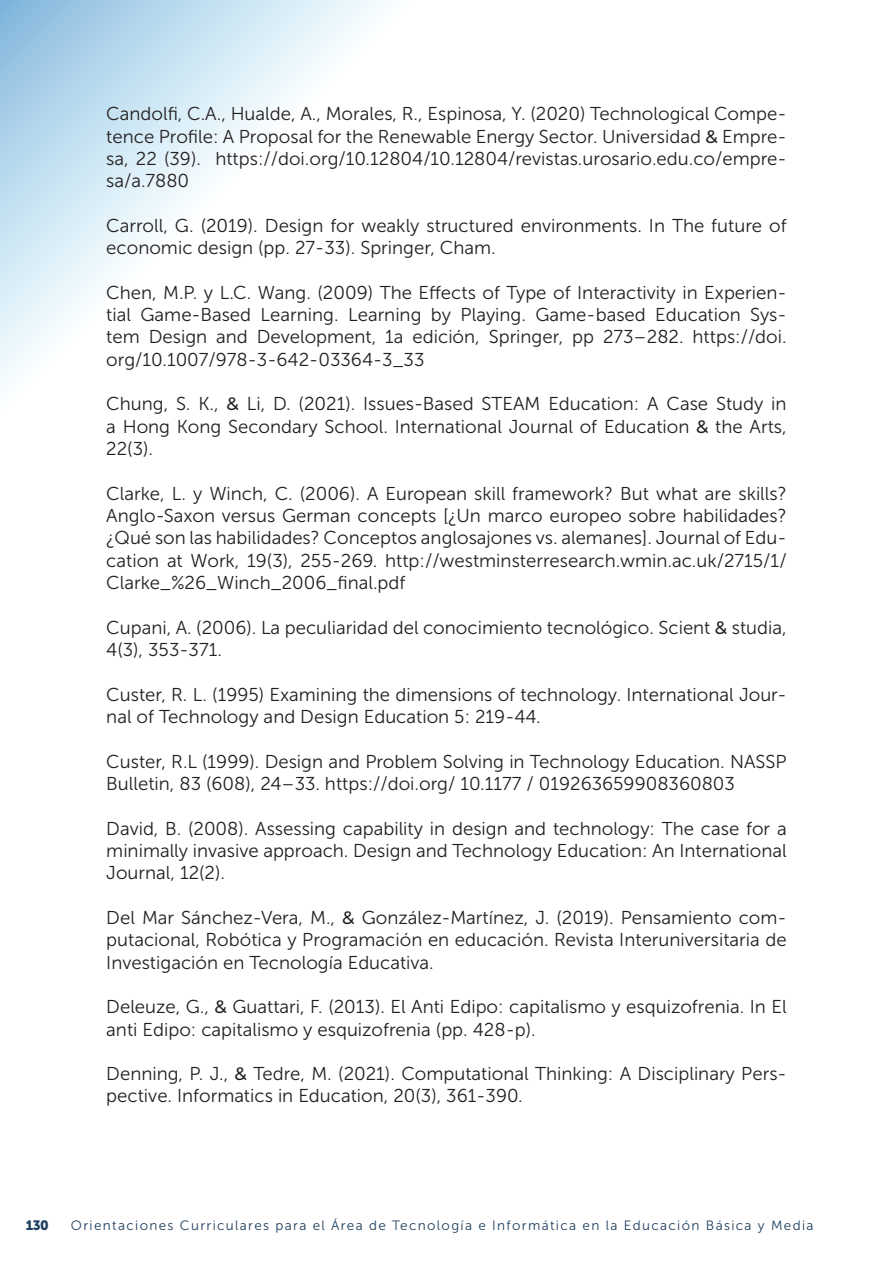
<style>
.page{position:relative;width:893px;height:1263px;background:#fff}
.page>*{position:absolute;margin:0;border:0;box-sizing:border-box;transform-origin:0 0}
.t1{font:18.6px/22.4px "Museo Sans 300";color:#231f20;text-align:justify}
.t2{font:13.5px "Museo Sans 300";letter-spacing:.1em;color:#20405f}
.t3{font:13.5px "Museo Sans 900";color:#20405f}
.s1{font-family:"Montserrat";font-weight:500;font-size:18px}
</style>
<div class="page">
<svg style="left:0;top:0;width:385px;height:385px"></svg>
<p class="t1" style="left:106px;top:103px;width:682px">Candolfi, C.A., Hualde, A., Morales, R., Espinosa, Y. (2020) Technological Compe&shy;tence Profile: A Proposal for the Renewable Energy Sector. Universidad <span class="s1">&amp;</span> Empre&shy;sa, 22 (39). https://doi.org/10.12804/10.12804/revistas.urosario.edu.co/empre&shy;sa/a.7880</p>
<p class="t1" style="left:106px;top:214px;width:682px">Carroll, G. (2019). Design for weakly structured environments. In The future of economic design (pp. 27-33). Springer, Cham.</p>
<p class="t1" style="left:106px;top:281px;width:682px">Chen, M.P. y L.C. Wang. (2009) The Effects of Type of Interactivity in Experien&shy;tial Game-Based Learning. Learning by Playing. Game-based Education Sys&shy;tem Design and Development, 1a edición, Springer, pp 273–282. https://doi. org/10.1007/978-3-642-03364-3_33</p>
<p class="t1" style="left:106px;top:393px;width:682px">Chung, S. K., <span class="s1">&amp;</span> Li, D. (2021). Issues-Based STEAM Education: A Case Study in a Hong Kong Secondary School. International Journal of Education <span class="s1">&amp;</span> the Arts, 22(3).</p>
<p class="t1" style="left:106px;top:482px;width:682px">Clarke, L. y Winch, C. (2006). A European skill framework? But what are skills?<br>Anglo-Saxon versus German concepts [¿Un marco europeo sobre habilidades? ¿Qué son las habilidades? Conceptos anglosajones vs. alemanes]. Journal of Edu&shy;cation at Work, 19(3), 255-269. http://westminsterresearch.wmin.ac.uk/2715/1/ Clarke_%26_Winch_2006_final.pdf</p>
<p class="t1" style="left:106px;top:616px;width:682px">Cupani, A. (2006). La peculiaridad del conocimiento tecnológico. Scient <span class="s1">&amp;</span> studia,<br>4(3), 353-371.</p>
<p class="t1" style="left:106px;top:683px;width:682px">Custer, R. L. (1995) Examining the dimensions of technology. International Jour&shy;nal of Technology and Design Education 5: 219-44.</p>
<p class="t1" style="left:106px;top:750px;width:682px">Custer, R.L (1999). Design and Problem Solving in Technology Education. NASSP<br>Bulletin, 83 (608), 24–33. https://doi.org/ 10.1177 / 019263659908360803</p>
<p class="t1" style="left:106px;top:817px;width:682px">David, B. (2008). Assessing capability in design and technology: The case for a minimally invasive approach. Design and Technology Education: An International Journal, 12(2).</p>
<p class="t1" style="left:106px;top:906px;width:682px">Del Mar Sánchez-Vera, M., <span class="s1">&amp;</span> González-Martínez, J. (2019). Pensamiento com&shy;putacional, Robótica y Programación en educación. Revista Interuniversitaria de Investigación en Tecnología Educativa.</p>
<p class="t1" style="left:106px;top:996px;width:682px">Deleuze, G., <span class="s1">&amp;</span> Guattari, F. (2013). El Anti Edipo: capitalismo y esquizofrenia. In El anti Edipo: capitalismo y esquizofrenia (pp. 428-p).</p>
<p class="t1" style="left:106px;top:1063px;width:682px">Denning, P. J., <span class="s1">&amp;</span> Tedre, M. (2021). Computational Thinking: A Disciplinary Pers&shy;pective. Informatics in Education, 20(3), 361-390.</p>
<p class="t3" style="left:26px;top:1217px;width:25px">130</p>
<p class="t2" style="left:71px;top:1217px;width:744px">Orientaciones Curriculares para el Área de Tecnología e Informática en la Educación Básica y Media</p>
</div>
